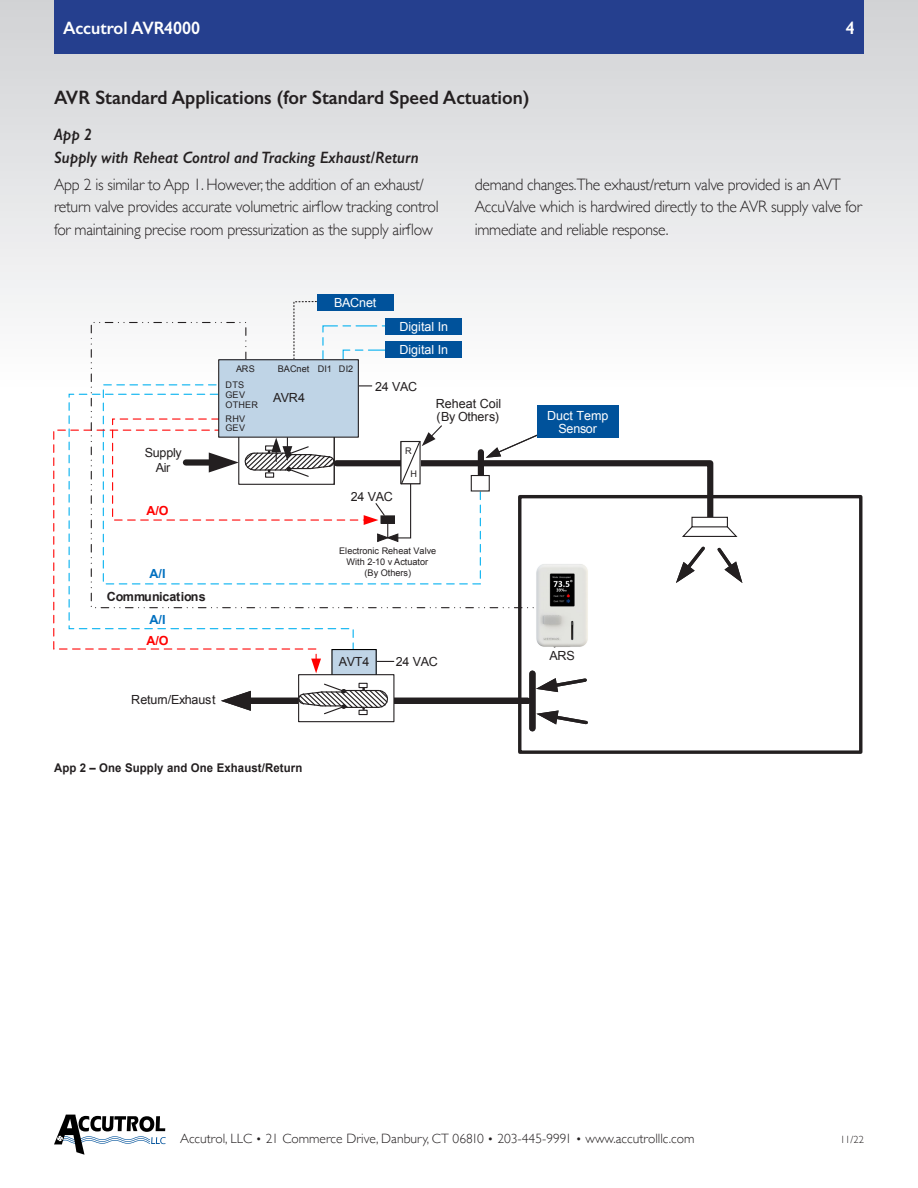
<style>
.page{position:relative;width:918px;height:1188px;background:#fff}
.page>*{position:absolute;margin:0;border:0;box-sizing:border-box;transform-origin:0 0}
.Subhead1{font:600 19.5px "Gill Sans";color:#231f20;scale:.95 1}
.t1{font:600 18px "Gill Sans";color:#fff;scale:.95 1}
.Body_Text{font:300 16.5px/22.5px "Gill Sans";letter-spacing:-.015em;color:#231f20;scale:.95 1}
.Subhead2{font:italic 600 16.5px/22.5px "Gill Sans";color:#231f20;scale:.95 1}
.t2{font:300 13.5px "Gill Sans";color:#231f20}
.t3{font:12.6px/14.5px "Arial";letter-spacing:-.01em;color:#231f20;text-align:center}
.t4{font:12.6px/23px "Arial";color:#fff}
.t5{font:700 12.6px/22.8px "Arial";letter-spacing:-.005em;color:#231f20;text-align:center}
.t6{font:700 12.6px "Arial";color:#f00}
.t7{font:700 12.6px "Arial";color:#0070c0}
.t8{font:700 12px "Arial";letter-spacing:.01em;color:#231f20;scale:.95 1}
.t9{font:300 10.5px "Gill Sans";color:#231f20}
.t10{font:9.15px "Arial";color:#231f20}
.s1{color:#0070c0}
.s2{font-size:12px}
</style>
<div class="page">
<svg style="left:54px;top:1115px;width:112px;height:40px"></svg>
<div style="left:0;top:0;width:918px;height:390px;background:linear-gradient(to bottom,#d0d2d4,#fdfefe)"></div>
<div style="left:54px;top:0;width:810px;height:54px;background:#253f8e"></div>
<svg style="left:293px;top:300px;width:104px;height:21px"></svg>
<div style="left:317px;top:295px;width:76px;height:16px;background:#00529b"></div>
<div style="left:386px;top:318px;width:76px;height:16px;background:#00529b"></div>
<div style="left:518px;top:495px;width:344px;height:259px;border:3px solid #231f20"></div>
<svg style="left:377px;top:661px;width:17px;height:1px"></svg>
<svg style="left:53px;top:429px;width:264px;height:230px"></svg>
<svg style="left:90px;top:321px;width:451px;height:288px"></svg>
<div style="left:248px;top:698px;width:280px;height:6px;background:#231f20"></div>
<svg style="left:221px;top:691px;width:30px;height:20px"></svg>
<div style="left:529px;top:674px;width:7px;height:54px;background:#231f20"></div>
<svg style="left:359px;top:385px;width:13px;height:1px"></svg>
<svg style="left:536px;top:710px;width:52px;height:15px"></svg>
<svg style="left:536px;top:678px;width:51px;height:14px"></svg>
<div style="left:219px;top:360px;width:139px;height:77px;background:#bfd4e6"></div>
<div style="left:218px;top:359px;width:141px;height:79px;border:1px solid #231f20"></div>
<svg style="left:112px;top:418px;width:630px;height:165px"></svg>
<div style="left:692px;top:517px;width:35px;height:10px;background:#fff"></div>
<div style="left:691px;top:517px;width:37px;height:10px;border:1px solid #231f20"></div>
<div style="left:332px;top:650px;width:44px;height:26px;background:#bfd4e6"></div>
<div style="left:331px;top:649px;width:46px;height:28px;border:1px solid #000"></div>
<div style="left:299px;top:675px;width:95px;height:47px;background:#fff"></div>
<div style="left:298px;top:674px;width:96px;height:48px;border:1px solid #231f20"></div>
<svg style="left:297px;top:683px;width:91px;height:32px"></svg>
<div style="left:537px;top:405px;width:82px;height:33px;background:#00529b"></div>
<svg style="left:311px;top:659px;width:10px;height:14px"></svg>
<img style="left:536px;top:563px;width:53px;height:84px">
<p class="t1" style="left:63px;top:17px;width:146px">Accutrol AVR4000</p>
<p class="t1" style="left:846px;top:17px;width:11px">4</p>
<p class="Subhead1" style="left:54px;top:86px;width:502px">AVR Standard Applications (for Standard Speed Actuation)</p>
<p class="Subhead2" style="left:54px;top:123px;width:385px">App 2<br>Supply with Reheat Control and Tracking Exhaust/Return</p>
<p class="Body_Text" style="left:54px;top:172px;width:406px">App 2 is similar to App 1. However, the addition of an exhaust/ return valve provides accurate volumetric airflow tracking control for maintaining precise room pressurization as the supply airflow</p>
<p class="Body_Text" style="left:475px;top:172px;width:409px">demand changes.The exhaust/return valve provided is an AVT<br>AccuValve which is hardwired directly to the AVR supply valve for immediate and reliable response.</p>
<p class="t4" style="left:334px;top:291px;width:44px">BACnet</p>
<p class="t4" style="left:399px;top:315px;width:50px">Digital In<br>Digital In</p>
<p class="t3" style="left:145px;top:446px;width:38px">Supply<br>Air</p>
<p class="t6" style="left:146px;top:502px;width:24px">A/O</p>
<p class="t10" style="left:236px;top:362px;width:20px">ARS</p>
<p class="t10" style="left:278px;top:362px;width:77px">BACnet DI1 DI2</p>
<p class="t10" style="left:226px;top:389px;width:21px">GEV</p>
<p class="t10" style="left:226px;top:413px;width:21px">RHV</p>
<p class="t10" style="left:226px;top:379px;width:20px">DTS</p>
<p class="t10" style="left:226px;top:422px;width:21px">GEV</p>
<p class="t3" style="left:273px;top:391px;width:33px">AVR4</p>
<p class="t10" style="left:226px;top:398px;width:34px">OTHER</p>
<p class="t3" style="left:375px;top:379px;width:44px">24 VAC</p>
<p class="t10" style="left:405px;top:445px;width:8px">R</p>
<p class="t10" style="left:410px;top:468px;width:8px">H</p>
<p class="t10" style="left:412px;top:468px;width:8px">H</p>
<p class="t3" style="left:351px;top:490px;width:44px">24 VAC</p>
<p class="t3" style="left:436px;top:397px;width:67px;line-height:13px;text-align:left">Reheat Coil (By Others)</p>
<p class="t7" style="left:150px;top:565px;width:17px">A/I</p>
<p class="t5" style="left:107px;top:586px;width:101px">Communications<br><span class="s1">A/I</span></p>
<p class="t6" style="left:146px;top:632px;width:24px">A/O</p>
<p class="t3" style="left:131px;top:693px;width:86px">Return/Exhaust</p>
<p class="t10" style="left:339px;top:545px;width:99px">Electronic Reheat Valve</p>
<p class="t10" style="left:365px;top:567px;width:48px">(By Others)</p>
<p class="t10" style="left:347px;top:556px;width:83px">With 2 10 v Actuator</p>
<p class="t10" style="left:372px;top:556px;width:5px">-</p>
<p class="t3" style="left:339px;top:654px;width:32px">AVT4</p>
<p class="t3" style="left:396px;top:654px;width:44px">24 VAC</p>
<p class="t8" style="left:54px;top:760px;width:263px">App 2 – One Supply and One Exhaust/Return</p>
<p class="t4" style="left:547px;top:409px;width:63px;line-height:13px;text-align:center">Duct Temp<br>Sensor</p>
<p class="t3" style="left:550px;top:648px;width:27px">ARS</p>
<p class="t2" style="left:180px;top:1128px;width:516px">Accutrol, LLC <span class="s2">•</span> 21 Commerce Drive, Danbury, CT 06810 <span class="s2">•</span> 203-445-9991 <span class="s2">•</span> www.accutrolllc.com</p>
<p class="t9" style="left:840px;top:1132px;width:25px">11/22</p>
</div>
